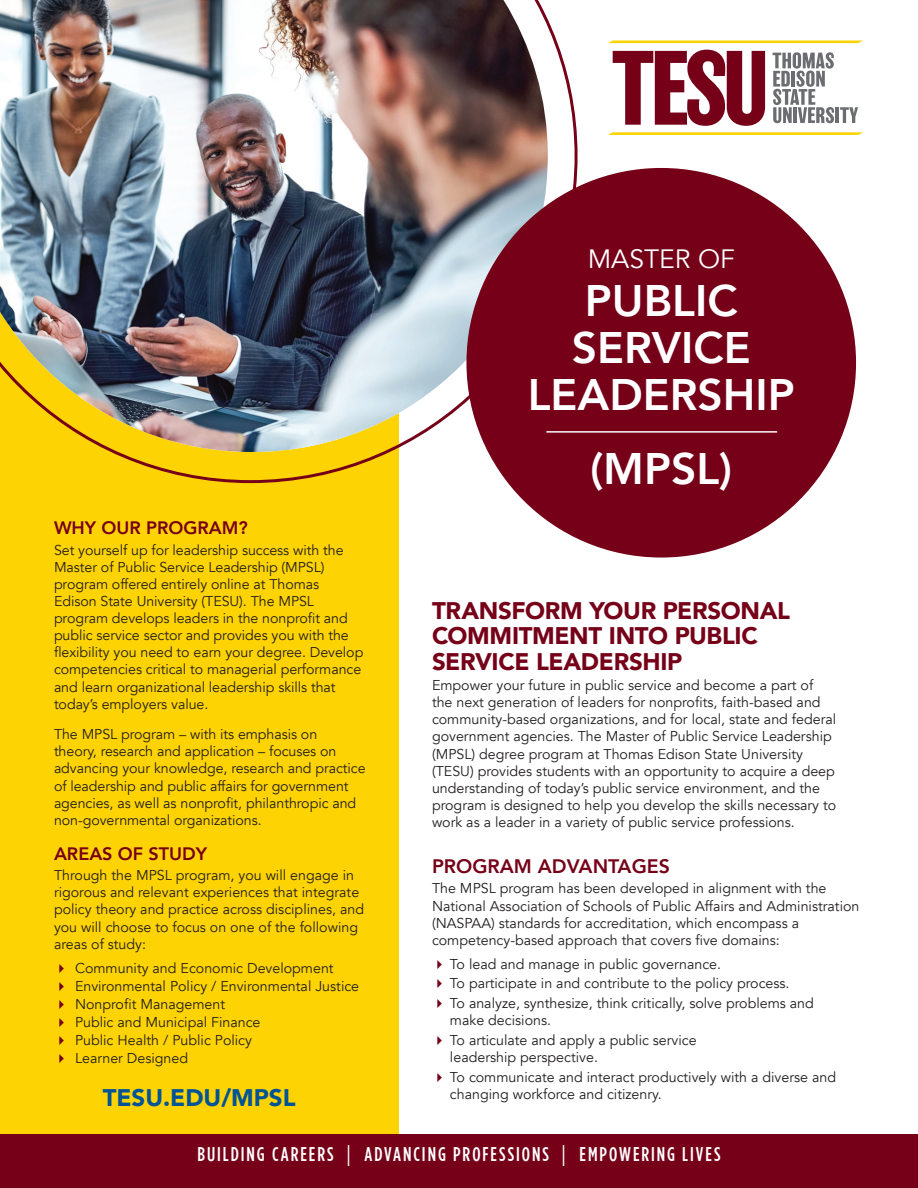
<style>
.page{position:relative;width:918px;height:1188px;background:#fff}
.page>*{position:absolute;margin:0;border:0;box-sizing:border-box;transform-origin:0 0}
.t1{font:800 44.1px/47.1px "Avenir";color:#fff;text-align:center}
.t2{font:26.4px "Avenir";color:#fff}
.t3{font:900 24px/25.5px "Avenir";letter-spacing:-.015em;color:#750018}
.t4{font:900 24px "Avenir";color:#005495}
.t5{font:500 19.8px "Gotham Condensed";letter-spacing:.1em;color:#fff}
.t6{font:800 19.5px "Avenir";color:#750018}
.t7{font:800 18px "Avenir";color:#750018}
.t8{font:14.25px/17.1px "Avenir";color:#231f20}
.s1{color:#750018}
.s2{font-weight:300;font-size:29.7px}
</style>
<div class="page">
<div style="left:0;top:268px;width:398px;height:920px;background:#fed304"></div>
<svg style="left:111px;top:20px;width:467px;height:463px"></svg>
<img style="left:0;top:0;width:548px;height:452px">
<div style="left:466px;top:168px;width:390px;height:390px;background:#750018;border-radius:50%"></div>
<hr style="left:546px;top:431px;width:231px;height:2px;background:#fff">
<svg style="left:613px;top:50px;width:152px;height:76px"></svg>
<svg style="left:608px;top:132px;width:255px;height:3px"></svg>
<svg style="left:608px;top:41px;width:254px;height:2px"></svg>
<svg style="left:773px;top:52px;width:61px;height:71px"></svg>
<hr style="left:836px;top:107px;width:3px;height:16px;background:#6c6d70">
<svg style="left:840px;top:107px;width:18px;height:16px"></svg>
<div style="left:0;top:1134px;width:918px;height:54px;background:#750018"></div>
<h2 class="t2" style="left:588px;top:243px;width:149px">MASTER OF</h2>
<h1 class="t1" style="left:528px;top:277px;width:269px">PUBLIC<br>SERVICE<br>LEADERSHIP</h1>
<p class="t7" style="left:54px;top:514px;width:196px">WHY OUR PROGRAM?</p>
<p class="t8" style="left:54px;top:542px;width:311px">Set yourself up for leadership success with the Master of Public Service Leadership (MPSL) program offered entirely online at Thomas Edison State University (TESU). The MPSL program develops leaders in the nonprofit and public service sector and provides you with the flexibility you need to earn your degree. Develop competencies critical to managerial performance and learn organizational leadership skills that today’s employers value.</p>
<p class="t8" style="left:54px;top:726px;width:313px">The MPSL program – with its emphasis on<br>theory, research and application – focuses on advancing your knowledge, research and practice of leadership and public affairs for government agencies, as well as nonprofit, philanthropic and non-governmental organizations.</p>
<p class="t7" style="left:54px;top:840px;width:155px">AREAS OF STUDY</p>
<p class="t8" style="left:54px;top:867px;width:312px">Through the MPSL program, you will engage in rigorous and relevant experiences that integrate policy theory and practice across disciplines, and you will choose to focus on one of the following areas of study:</p>
<p class="t8" style="left:54px;top:959px;width:281px"><span class="s1">✔</span> Community and Economic Development</p>
<p class="t8" style="left:54px;top:978px;width:307px"><span class="s1">✔</span> Environmental Policy / Environmental Justice</p>
<p class="t8" style="left:54px;top:996px;width:173px"><span class="s1">✔</span> Nonprofit Management</p>
<p class="t8" style="left:54px;top:1014px;width:208px"><span class="s1">✔</span> Public and Municipal Finance</p>
<p class="t8" style="left:54px;top:1032px;width:200px"><span class="s1">✔</span> Public Health / Public Policy</p>
<p class="t8" style="left:54px;top:1050px;width:136px"><span class="s1">✔</span> Learner Designed</p>
<h3 class="t4" style="left:103px;top:1077px;width:194px">TESU.EDU/MPSL</h3>
<h1 class="t1" style="left:590px;top:445px;width:144px">(MPSL)</h1>
<h3 class="t3" style="left:432px;top:597px;width:360px">TRANSFORM YOUR PERSONAL<br>COMMITMENT INTO PUBLIC<br>SERVICE LEADERSHIP</h3>
<p class="t8" style="left:432px;top:677px;width:406px">Empower your future in public service and become a part of the next generation of leaders for nonprofits, faith-based and community-based organizations, and for local, state and federal government agencies. The Master of Public Service Leadership (MPSL) degree program at Thomas Edison State University (TESU) provides students with an opportunity to acquire a deep understanding of today’s public service environment, and the program is designed to help you develop the skills necessary to work as a leader in a variety of public service professions.</p>
<h3 class="t6" style="left:432px;top:851px;width:239px">PROGRAM ADVANTAGES</h3>
<p class="t8" style="left:432px;top:880px;width:429px">The MPSL program has been developed in alignment with the National Association of Schools of Public Affairs and Administration (NASPAA) standards for accreditation, which encompass a competency-based approach that covers five domains:</p>
<p class="t8" style="left:432px;top:955px;width:291px"><span class="s1">✔</span> To lead and manage in public governance.</p>
<p class="t8" style="left:432px;top:975px;width:359px"><span class="s1">✔</span> To participate in and contribute to the policy process.</p>
<p class="t8" style="left:450px;top:995px;width:365px;text-indent:-18px"><span class="s1">✔</span> To analyze, synthesize, think critically, solve problems and make decisions.</p>
<p class="t8" style="left:450px;top:1032px;width:248px;text-indent:-18px"><span class="s1">✔</span> To articulate and apply a public service leadership perspective.</p>
<p class="t8" style="left:450px;top:1069px;width:388px;text-indent:-18px"><span class="s1">✔</span> To communicate and interact productively with a diverse and changing workforce and citizenry.</p>
<h3 class="t5" style="left:198px;top:1143px;width:524px">BUILDING CAREERS <span class="s2">I</span> ADVANCING PROFESSIONS <span class="s2">I</span> EMPOWERING LIVES</h3>
</div>
